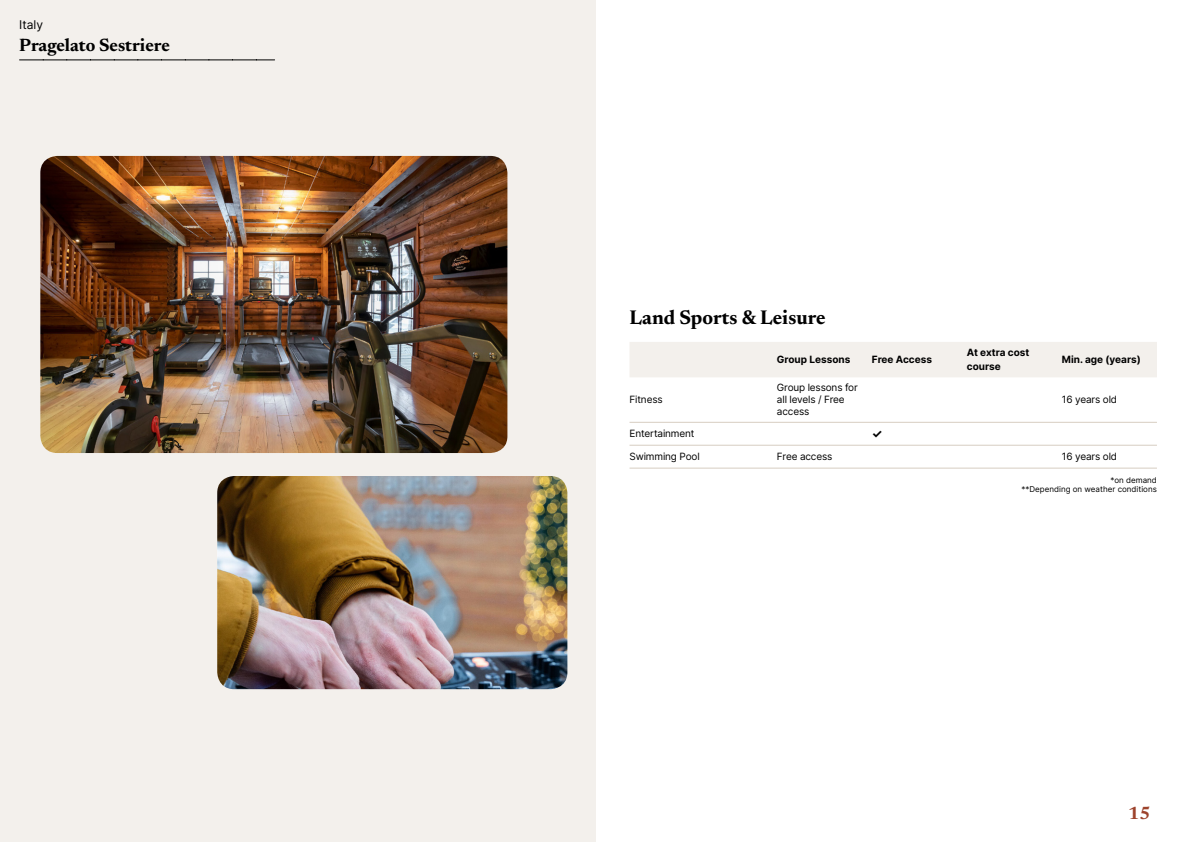
<style>
.page{position:relative;width:1191px;height:842px;background:#fff}
.page>*{position:absolute;margin:0;border:0;box-sizing:border-box;transform-origin:0 0}
.t1{font:700 20px "Newsreader 24 pt";color:#000}
.t2{font:700 18px "Newsreader 24 pt";color:#000}
.t3{font:700 18px "Newsreader 24 pt";color:#9d432c}
.t4{font:12px "Inter";color:#000}
.t5{font:700 12px "Inter";color:#000}
.t6{font:10px/12px "Inter";letter-spacing:-.015em;color:#000}
.t7{font:700 10px/14px "Inter";color:#000}
.t8{font:8px/9.6px "Inter";color:#000;text-align:right}
</style>
<div class="page">
<div style="left:0;top:0;width:595px;height:842px;background:#f3f0ec"></div>
<img style="left:40px;top:156px;width:467px;height:297px">
<img style="left:217px;top:476px;width:350px;height:213px">
<svg style="left:20px;top:60px;width:255px;height:1px"></svg>
<div style="left:630px;top:342px;width:527px;height:35px;background:#f3f0ec"></div>
<hr style="left:629px;top:422px;width:148px;height:1px;background:#d7cdc1">
<hr style="left:777px;top:422px;width:95px;height:1px;background:#d7cdc1">
<hr style="left:872px;top:422px;width:95px;height:1px;background:#d7cdc1">
<hr style="left:967px;top:422px;width:95px;height:1px;background:#d7cdc1">
<hr style="left:1062px;top:422px;width:95px;height:1px;background:#d7cdc1">
<hr style="left:629px;top:445px;width:148px;height:1px;background:#d7cdc1">
<hr style="left:777px;top:445px;width:95px;height:1px;background:#d7cdc1">
<hr style="left:872px;top:445px;width:95px;height:1px;background:#d7cdc1">
<hr style="left:967px;top:445px;width:95px;height:1px;background:#d7cdc1">
<hr style="left:1062px;top:445px;width:95px;height:1px;background:#d7cdc1">
<hr style="left:629px;top:468px;width:148px;height:1px;background:#d7cdc1">
<hr style="left:777px;top:468px;width:95px;height:1px;background:#d7cdc1">
<hr style="left:872px;top:468px;width:95px;height:1px;background:#d7cdc1">
<hr style="left:967px;top:468px;width:95px;height:1px;background:#d7cdc1">
<hr style="left:1062px;top:468px;width:95px;height:1px;background:#d7cdc1">
<p class="t4" style="left:19px;top:15px;width:25px">Italy</p>
<h2 class="t2" style="left:19px;top:32px;width:152px">Pragelato Sestriere</h2>
<h1 class="t1" style="left:629px;top:303px;width:197px">Land Sports &amp; Leisure</h1>
<p class="t7" style="left:777px;top:352px;width:75px">Group Lessons</p>
<p class="t7" style="left:872px;top:352px;width:62px">Free Access</p>
<p class="t7" style="left:967px;top:345px;width:64px">At extra cost course</p>
<p class="t7" style="left:1062px;top:352px;width:80px">Min. age (years)</p>
<p class="t6" style="left:629px;top:393px;width:35px">Fitness</p>
<p class="t6" style="left:777px;top:381px;width:82px">Group lessons for all levels / Free access</p>
<p class="t6" style="left:1062px;top:393px;width:57px">16 years old</p>
<p class="t6" style="left:629px;top:427px;width:66px">Entertainment</p>
<p class="t5" style="left:872px;top:425px;width:12px">✓</p>
<p class="t6" style="left:629px;top:450px;width:72px">Swimming Pool</p>
<p class="t6" style="left:777px;top:450px;width:57px">Free access</p>
<p class="t6" style="left:1062px;top:450px;width:57px">16 years old</p>
<p class="t8" style="left:1021px;top:475px;width:137px">*on demand<br>**Depending on weather conditions</p>
<h2 class="t3" style="left:1128px;top:800px;width:24px">15</h2>
</div>
